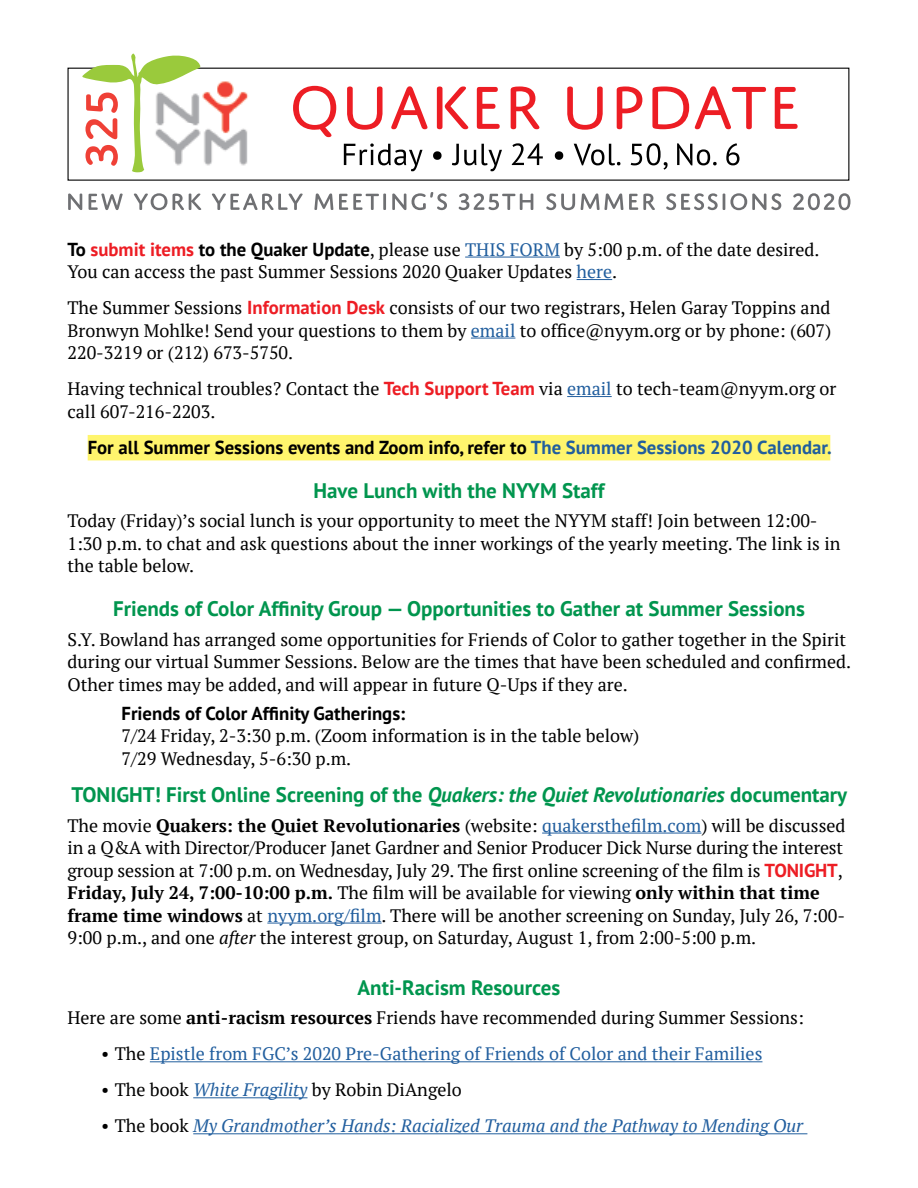
<style>
.page{position:relative;width:918px;height:1188px;background:#fff}
.page>*{position:absolute;margin:0;border:0;box-sizing:border-box;transform-origin:0 0}
.t1{font:700 21px "PT Sans";color:#00954e}
.t2{font:700 18.75px "PT Sans";color:#000}
.t3{font:18px/22.5px "PT Serif";color:#000}
.t4{font:italic 18px "PT Serif";color:#215e9e}
.t5{font:18px "PT Serif";color:#215e9e}
.s1{font-family:"PT Sans";font-weight:700;font-size:18.75px}
.s2{font-family:"PT Sans";font-weight:700;font-size:18.75px;color:#ed1d24}
.s3{color:#215e9e}
.s4{font-style:italic}
.s5{font-weight:700}
.s6{color:#000}
.s7{font-style:italic;color:#215e9e}
.s8{font-style:normal;color:#000}
</style>
<div class="page">
<img style="left:202px;top:81px;width:46px;height:85px">
<svg style="left:82px;top:54px;width:120px;height:118px"></svg>
<svg style="left:68px;top:194px;width:14px;height:16px"></svg>
<svg style="left:89px;top:194px;width:34px;height:16px"></svg>
<svg style="left:134px;top:193px;width:33px;height:17px"></svg>
<svg style="left:173px;top:194px;width:28px;height:16px"></svg>
<svg style="left:212px;top:193px;width:91px;height:17px"></svg>
<svg style="left:314px;top:193px;width:19px;height:17px"></svg>
<svg style="left:339px;top:194px;width:47px;height:16px"></svg>
<svg style="left:392px;top:194px;width:14px;height:16px"></svg>
<svg style="left:412px;top:192px;width:35px;height:18px"></svg>
<svg style="left:459px;top:193px;width:74px;height:17px"></svg>
<svg style="left:546px;top:193px;width:29px;height:17px"></svg>
<svg style="left:581px;top:193px;width:42px;height:17px"></svg>
<svg style="left:629px;top:194px;width:26px;height:16px"></svg>
<svg style="left:666px;top:193px;width:115px;height:17px"></svg>
<svg style="left:793px;top:193px;width:57px;height:17px"></svg>
<svg style="left:293px;top:86px;width:43px;height:51px"></svg>
<svg style="left:347px;top:86px;width:36px;height:44px"></svg>
<svg style="left:391px;top:86px;width:36px;height:43px"></svg>
<svg style="left:437px;top:86px;width:31px;height:43px"></svg>
<svg style="left:477px;top:87px;width:23px;height:42px"></svg>
<svg style="left:511px;top:86px;width:29px;height:43px"></svg>
<svg style="left:567px;top:86px;width:36px;height:44px"></svg>
<svg style="left:617px;top:86px;width:25px;height:43px"></svg>
<svg style="left:652px;top:86px;width:37px;height:43px"></svg>
<svg style="left:695px;top:86px;width:71px;height:43px"></svg>
<svg style="left:775px;top:87px;width:23px;height:42px"></svg>
<svg style="left:344px;top:143px;width:79px;height:28px"></svg>
<svg style="left:433px;top:151px;width:9px;height:9px"></svg>
<svg style="left:452px;top:144px;width:50px;height:27px"></svg>
<svg style="left:512px;top:143px;width:31px;height:22px"></svg>
<svg style="left:555px;top:151px;width:8px;height:9px"></svg>
<svg style="left:574px;top:144px;width:46px;height:21px"></svg>
<svg style="left:631px;top:143px;width:37px;height:27px"></svg>
<svg style="left:677px;top:143px;width:40px;height:22px"></svg>
<svg style="left:726px;top:143px;width:14px;height:22px"></svg>
<hr style="left:465px;top:257px;width:95px;height:1px;background:#215e9e">
<hr style="left:577px;top:279px;width:35px;height:1px;background:#215e9e">
<hr style="left:471px;top:338px;width:44px;height:1px;background:#215e9e">
<hr style="left:567px;top:396px;width:45px;height:1px;background:#215e9e">
<div style="left:88px;top:435px;width:742px;height:25px;background:#fff56d"></div>
<hr style="left:542px;top:833px;width:159px;height:1px;background:#215e9e">
<hr style="left:267px;top:923px;width:115px;height:1px;background:#215e9e">
<hr style="left:150px;top:1061px;width:612px;height:1px;background:#215e9e">
<hr style="left:193px;top:1097px;width:114px;height:1px;background:#215e9e">
<hr style="left:193px;top:1133px;width:614px;height:1px;background:#215e9e">
<p class="t3" style="left:67px;top:238px;width:754px"><span class="s1">To</span> <span class="s2">submit items</span> <span class="s1">to the Quaker Update</span>, please use <span class="s3">THIS FORM</span> by 5:00 p.m. of the date desired.<br>You can access the past Summer Sessions 2020 Quaker Updates <span class="s3">here</span>.</p>
<p class="t3" style="left:67px;top:296px;width:765px;text-align:justify">The Summer Sessions <span class="s2">Information Desk</span> consists of our two registrars, Helen Garay Toppins and Bronwyn Mohlke! Send your questions to them by <span class="s3">email</span> to office@nyym.org or by phone: (607)<br>220-3219 or (212) 673-5750.</p>
<p class="t3" style="left:67px;top:377px;width:770px">Having technical troubles? Contact the <span class="s2">Tech Support Team</span> via <span class="s3">email</span> to tech-team@nyym.org or call 607-216-2203.</p>
<p class="t2" style="left:88px;top:435px;width:745px">For all Summer Sessions events and Zoom info, refer to <span class="s3">The Summer Sessions 2020 Calendar.</span></p>
<p class="t1" style="left:314px;top:477px;width:292px">Have Lunch with the NYYM Staff</p>
<p class="t3" style="left:68px;top:509px;width:775px">Today (Friday)’s social lunch is your opportunity to meet the NYYM staff! Join between 12:00-<br>1:30 p.m. to chat and ask questions about the inner workings of the yearly meeting. The link is in the table below.</p>
<p class="t1" style="left:113px;top:595px;width:693px">Friends of Color Affinity Group — Opportunities to Gather at Summer Sessions</p>
<p class="t3" style="left:68px;top:628px;width:785px">S.Y. Bowland has arranged some opportunities for Friends of Color to gather together in the Spirit during our virtual Summer Sessions. Below are the times that have been scheduled and confirmed.<br>Other times may be added, and will appear in future Q-Ups if they are.</p>
<p class="t2" style="left:122px;top:701px;width:285px">Friends of Color Affinity Gatherings:</p>
<p class="t3" style="left:122px;top:725px;width:519px">7/24 Friday, 2-3:30 p.m. (Zoom information is in the table below)<br>7/29 Wednesday, 5-6:30 p.m.</p>
<p class="t1" style="left:71px;top:781px;width:777px">TONIGHT! First Online Screening of the <span class="s4">Quakers: the Quiet Revolutionaries</span> documentary</p>
<p class="t3" style="left:67px;top:814px;width:780px">The movie <span class="s5">Quakers: the Quiet Revolutionaries</span> (website: <span class="s3">quakersthefilm.com</span>) will be discussed in a Q&amp;A with Director/Producer Janet Gardner and Senior Producer Dick Nurse during the interest group session at 7:00 p.m. on Wednesday, July 29. The first online screening of the film is <span class="s2">TONIGHT</span>, <span class="s5">Friday, July 24, 7:00-10:00 p.m.</span> The film will be available for viewing <span class="s5">only within that time frame time windows</span> at <span class="s3">nyym.org/film</span>. There will be another screening on Sunday, July 26, 7:00- 9:00 p.m., and one <span class="s4">after</span> the interest group, on Saturday, August 1, from 2:00-5:00 p.m.</p>
<p class="t1" style="left:358px;top:974px;width:204px">Anti-Racism Resources</p>
<p class="t3" style="left:68px;top:1007px;width:738px">Here are some <span class="s5">anti-racism resources</span> Friends have recommended during Summer Sessions:</p>
<p class="t5" style="left:101px;top:1042px;width:663px"><span class="s6">• The</span> Epistle from FGC’s 2020 Pre-Gathering of Friends of Color and their Families</p>
<p class="t3" style="left:101px;top:1079px;width:362px">• The book <span class="s7">White Fragility</span> by Robin DiAngelo</p>
<p class="t4" style="left:101px;top:1115px;width:703px"><span class="s8">• The book</span> My Grandmother’s Hands: Racialized Trauma and the Pathway to Mending Our</p>
</div>
